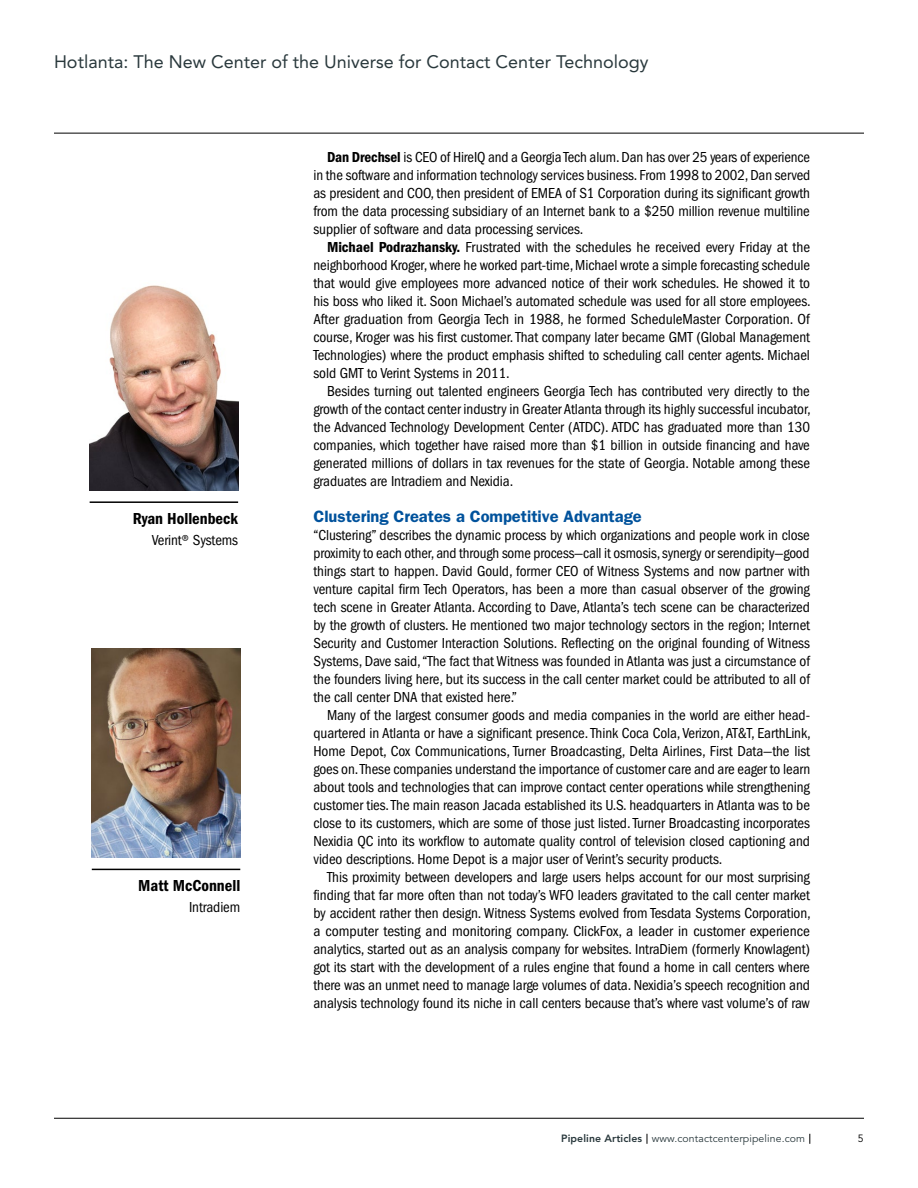
<style>
.page{position:relative;width:918px;height:1188px;background:#fff}
.page>*{position:absolute;margin:0;border:0;box-sizing:border-box;transform-origin:0 0}
.t1{font:18px "Avenir";color:#29383c}
.t2{font:600 16.5px "Franklin Gothic";color:#00529c}
.t3{font:600 condensed 16.5px "Franklin Gothic";color:#000}
.t4{font:condensed 15px/18px "Franklin Gothic";letter-spacing:-.005em;color:#000;text-align:justify}
.t5{font:10.5px "Avenir";letter-spacing:.01em;color:#29383c}
.t6{font:10.5px "Avenir";color:#000}
.s1{font-weight:600}
.s2{font-weight:800}
</style>
<div class="page">
<hr style="left:54px;top:1118px;width:810px;height:1px;background:#000">
<hr style="left:54px;top:133px;width:810px;height:1px;background:#000">
<img style="left:92px;top:648px;width:148px;height:209px">
<hr style="left:92px;top:869px;width:148px;height:1px;background:#000">
<img style="left:90px;top:285px;width:148px;height:205px">
<hr style="left:90px;top:501px;width:148px;height:2px;background:#000">
<p class="t1" style="left:54px;top:51px;width:596px">Hotlanta: The New Center of the Universe for Contact Center Technology</p>
<p class="t3" style="left:133px;top:509px;width:107px">Ryan Hollenbeck</p>
<p class="t4" style="left:152px;top:531px;width:88px">Verint® Systems</p>
<p class="t3" style="left:138px;top:877px;width:104px">Matt McConnell</p>
<p class="t4" style="left:189px;top:898px;width:53px">Intradiem</p>
<p class="t4" style="left:314px;top:148px;width:498px;text-indent:14px"><span class="s1">Dan Drechsel</span> is CEO of HireIQ and a Georgia Tech alum. Dan has over 25 years of experience in the software and information technology services business. From 1998 to 2002, Dan served as president and COO, then president of EMEA of S1 Corporation during its significant growth from the data processing subsidiary of an Internet bank to a $250 million revenue multiline supplier of software and data processing services.</p>
<p class="t4" style="left:314px;top:238px;width:499px;text-indent:14px"><span class="s1">Michael Podrazhansky.</span> Frustrated with the schedules he received every Friday at the neighborhood Kroger, where he worked part-time, Michael wrote a simple forecasting schedule that would give employees more advanced notice of their work schedules. He showed it to his boss who liked it. Soon Michael’s automated schedule was used for all store employees.<br>After graduation from Georgia Tech in 1988, he formed ScheduleMaster Corporation. Of course, Kroger was his first customer. That company later became GMT (Global Management Technologies) where the product emphasis shifted to scheduling call center agents. Michael sold GMT to Verint Systems in 2011.</p>
<p class="t4" style="left:314px;top:382px;width:499px;text-indent:14px">Besides turning out talented engineers Georgia Tech has contributed very directly to the growth of the contact center industry in Greater Atlanta through its highly successful incubator, the Advanced Technology Development Center (ATDC). ATDC has graduated more than 130 companies, which together have raised more than $1 billion in outside financing and have generated millions of dollars in tax revenues for the state of Georgia. Notable among these graduates are Intradiem and Nexidia.</p>
<p class="t2" style="left:314px;top:507px;width:330px">Clustering Creates a Competitive Advantage</p>
<p class="t4" style="left:314px;top:526px;width:498px">“Clustering” describes the dynamic process by which organizations and people work in close proximity to each other, and through some process—call it osmosis, synergy or serendipity—good things start to happen. David Gould, former CEO of Witness Systems and now partner with venture capital firm Tech Operators, has been a more than casual observer of the growing tech scene in Greater Atlanta. According to Dave, Atlanta’s tech scene can be characterized by the growth of clusters. He mentioned two major technology sectors in the region; Internet Security and Customer Interaction Solutions. Reflecting on the original founding of Witness Systems, Dave said, “The fact that Witness was founded in Atlanta was just a circumstance of the founders living here, but its success in the call center market could be attributed to all of the call center DNA that existed here.”</p>
<p class="t4" style="left:314px;top:706px;width:499px;text-indent:14px">Many of the largest consumer goods and media companies in the world are either head&shy;quartered in Atlanta or have a significant presence. Think Coca Cola, Verizon, AT&amp;T, EarthLink, Home Depot, Cox Communications, Turner Broadcasting, Delta Airlines, First Data—the list goes on. These companies understand the importance of customer care and are eager to learn about tools and technologies that can improve contact center operations while strengthening customer ties. The main reason Jacada established its U.S. headquarters in Atlanta was to be close to its customers, which are some of those just listed. Turner Broadcasting incorporates Nexidia QC into its workflow to automate quality control of television closed captioning and video descriptions. Home Depot is a major user of Verint’s security products.</p>
<p class="t4" style="left:314px;top:868px;width:499px;text-indent:14px">This proximity between developers and large users helps account for our most surprising finding that far more often than not today’s WFO leaders gravitated to the call center market by accident rather then design. Witness Systems evolved from Tesdata Systems Corporation, a computer testing and monitoring company. ClickFox, a leader in customer experience analytics, started out as an analysis company for websites. IntraDiem (formerly Knowlagent) got its start with the development of a rules engine that found a home in call centers where there was an unmet need to manage large volumes of data. Nexidia’s speech recognition and analysis technology found its niche in call centers because that’s where vast volume’s of raw</p>
<p class="t5" style="left:561px;top:1133px;width:246px"><span class="s2">Pipeline Articles</span> www.contactcenterpipeline.com</p>
<p class="t6" style="left:858px;top:1133px;width:7px">5</p>
</div>
